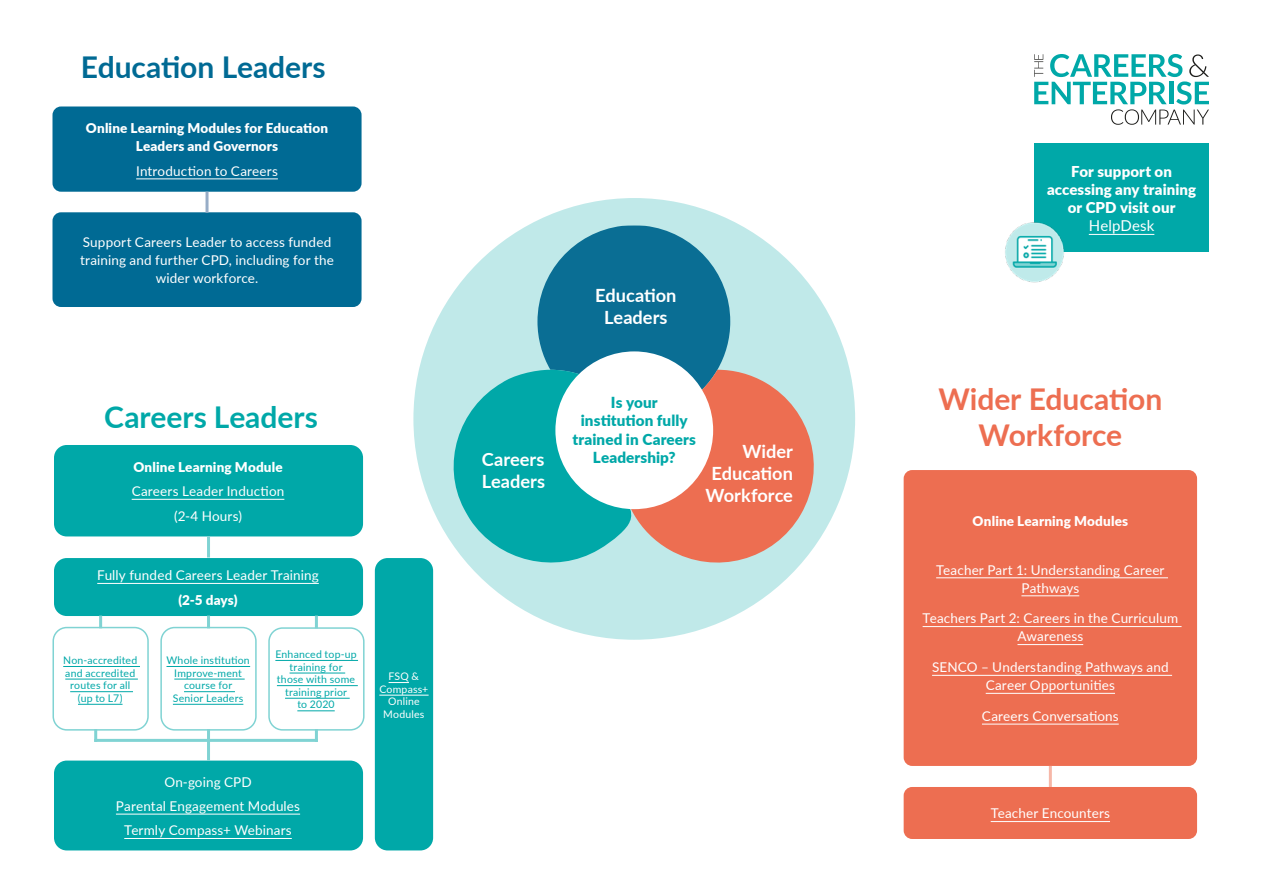
<style>
.page{position:relative;width:1263px;height:893px;background:#fff}
.page>*{position:absolute;margin:0;border:0;box-sizing:border-box;transform-origin:0 0}
.t1{font:700 30px/36px "Lato";color:#ed6e51;text-align:center}
.t2{font:700 30px "Lato";color:#006a94}
.t3{font:700 30px "Lato";color:#00a8a8}
.t4{font:700 18.15px/21.9px "Lato";color:#fff}
.t5{font:900 15.3px/18.3px "Lato";letter-spacing:.005em;color:#00a8a8;text-align:center}
.t6{font:900 15px/18px "Lato";letter-spacing:.005em;color:#fff;text-align:center}
.t7{font:15px "Lato";letter-spacing:.01em;color:#fff}
.t8{font:13.5px/18px "Lato";letter-spacing:.01em;color:#fff;text-align:center}
.t9{font:900 13.5px/18px "Lato";letter-spacing:.01em;color:#fff;text-align:center}
.t10{font:10.5px/12.6px "Lato";letter-spacing:.02em;color:#00a8a8;text-align:center}
.t11{font:10.5px/12.6px "Lato";letter-spacing:.02em;color:#fff;text-align:center}
</style>
<div class="page">
<svg style="left:1034px;top:54px;width:175px;height:71px"></svg>
<div style="left:54px;top:445px;width:309px;height:91px;background:#00a8a8;border-radius:13px"></div>
<hr style="left:132px;top:499px;width:152px;height:1px;background:#fff">
<div style="left:904px;top:787px;width:293px;height:52px;background:#ed6e51;border-radius:9px"></div>
<hr style="left:991px;top:821px;width:119px;height:1px;background:#fff">
<div style="left:904px;top:470px;width:293px;height:296px;background:#ed6e51;border-radius:9px"></div>
<hr style="left:936px;top:577px;width:232px;height:1px;background:#fff">
<hr style="left:1021px;top:595px;width:58px;height:1px;background:#fff">
<hr style="left:922px;top:626px;width:259px;height:1px;background:#fff">
<hr style="left:1017px;top:644px;width:66px;height:1px;background:#fff">
<hr style="left:932px;top:675px;width:240px;height:1px;background:#fff">
<hr style="left:986px;top:693px;width:129px;height:1px;background:#fff">
<hr style="left:982px;top:724px;width:137px;height:1px;background:#fff">
<div style="left:54px;top:558px;width:309px;height:58px;background:#00a8a8;border-radius:13px"></div>
<hr style="left:97px;top:583px;width:222px;height:1px;background:#fff">
<div style="left:53px;top:106px;width:309px;height:86px;background:#006a94;border-radius:9px"></div>
<hr style="left:136px;top:179px;width:142px;height:1px;background:#fff">
<div style="left:53px;top:212px;width:309px;height:95px;background:#006a94;border-radius:9px"></div>
<hr style="left:63px;top:666px;width:77px;height:1px;background:#00a8a8">
<hr style="left:65px;top:679px;width:73px;height:1px;background:#00a8a8">
<hr style="left:70px;top:691px;width:63px;height:1px;background:#00a8a8">
<hr style="left:78px;top:704px;width:45px;height:1px;background:#00a8a8">
<div style="left:53px;top:627px;width:96px;height:104px;border:2px solid #80d3d3;border-radius:14px"></div>
<hr style="left:166px;top:666px;width:84px;height:1px;background:#00a8a8">
<hr style="left:174px;top:679px;width:71px;height:1px;background:#00a8a8">
<hr style="left:184px;top:691px;width:51px;height:1px;background:#00a8a8">
<hr style="left:173px;top:704px;width:70px;height:1px;background:#00a8a8">
<div style="left:160px;top:627px;width:97px;height:104px;border:2px solid #80d3d3;border-radius:14px"></div>
<hr style="left:275px;top:660px;width:83px;height:1px;background:#00a8a8">
<hr style="left:290px;top:673px;width:55px;height:1px;background:#00a8a8">
<hr style="left:277px;top:685px;width:81px;height:1px;background:#00a8a8">
<hr style="left:285px;top:698px;width:65px;height:1px;background:#00a8a8">
<hr style="left:297px;top:711px;width:38px;height:1px;background:#00a8a8">
<div style="left:268px;top:627px;width:97px;height:104px;border:2px solid #80d3d3;border-radius:14px"></div>
<div style="left:375px;top:558px;width:58px;height:292px;background:#00a8a8;border-radius:13px"></div>
<svg style="left:389px;top:682px;width:20px;height:1px"></svg>
<hr style="left:379px;top:695px;width:50px;height:1px;background:#fff">
<div style="left:54px;top:761px;width:309px;height:89px;background:#00a8a8;border-radius:13px"></div>
<hr style="left:116px;top:814px;width:184px;height:1px;background:#fff">
<hr style="left:124px;top:838px;width:168px;height:1px;background:#fff">
<hr style="left:207px;top:536px;width:3px;height:21px;background:#80d3d3">
<hr style="left:206px;top:192px;width:3px;height:21px;background:#97adc7">
<hr style="left:1049px;top:766px;width:3px;height:21px;background:#f6b7a8">
<svg style="left:207px;top:615px;width:3px;height:13px"></svg>
<svg style="left:315px;top:615px;width:3px;height:13px"></svg>
<hr style="left:207px;top:739px;width:3px;height:22px;background:#80d3d3">
<svg style="left:207px;top:729px;width:3px;height:10px"></svg>
<hr style="left:94px;top:739px;width:224px;height:3px;background:#80d3d3">
<svg style="left:315px;top:729px;width:3px;height:10px"></svg>
<svg style="left:94px;top:729px;width:3px;height:13px"></svg>
<svg style="left:99px;top:615px;width:3px;height:13px"></svg>
<div style="left:1034px;top:144px;width:175px;height:108px;background:#00a8a8"></div>
<hr style="left:1089px;top:234px;width:65px;height:1px;background:#fff">
<div style="left:413px;top:198px;width:442px;height:442px;background:#c0e9e9;border-radius:50%"></div>
<svg style="left:441px;top:226px;width:386px;height:350px"></svg>
<div style="left:555px;top:351px;width:158px;height:158px;background:#fff;border-radius:50%"></div>
<img style="left:1005px;top:222px;width:59px;height:61px">
<h1 class="t2" style="left:81px;top:45px;width:246px">Education Leaders</h1>
<p class="t9" style="left:86px;top:119px;width:244px">Online Learning Modules for Education<br>Leaders and Governors</p>
<p class="t8" style="left:136px;top:161px;width:143px">Introduction to Careers</p>
<p class="t8" style="left:80px;top:233px;width:255px">Support Careers Leader to access funded training and further CPD, including for the wider workforce.</p>
<h1 class="t3" style="left:104px;top:395px;width:215px">Careers Leaders</h1>
<p class="t9" style="left:133px;top:457px;width:151px">Online Learning Module</p>
<p class="t8" style="left:132px;top:478px;width:154px;line-height:24.5px">Careers Leader Induction (2-4 Hours)</p>
<p class="t8" style="left:97px;top:566px;width:223px">Fully funded Careers Leader Training</p>
<p class="t9" style="left:179px;top:590px;width:60px">(2-5 days)</p>
<p class="t10" style="left:63px;top:653px;width:76px">Non-accredited and accredited routes for all (up to L7)</p>
<p class="t10" style="left:166px;top:653px;width:85px">Whole institution<br>Improve-ment course for<br>Senior Leaders</p>
<p class="t10" style="left:275px;top:647px;width:83px">Enhanced top-up training for those with some training prior<br>to 2020</p>
<p class="t8" style="left:116px;top:769px;width:186px;line-height:24.5px">On-going CPD<br>Parental Engagement Modules<br>Termly Compass+ Webinars</p>
<p class="t11" style="left:379px;top:669px;width:50px">FSQ &amp;<br>Compass+<br>Online<br>Modules</p>
<h2 class="t4" style="left:595px;top:284px;width:83px;text-align:center">Education<br>Leaders</h2>
<p class="t5" style="left:573px;top:393px;width:125px">Is your<br>institution fully trained in Careers<br>Leadership?</p>
<h2 class="t4" style="left:482px;top:448px;width:65px">Careers<br>Leaders</h2>
<h2 class="t4" style="left:705px;top:440px;width:89px;text-align:right">Wider<br>Education<br>Workforce</h2>
<p class="t6" style="left:1047px;top:162px;width:151px">For support on accessing any training or CPD visit our</p>
<p class="t7" style="left:1089px;top:215px;width:67px">HelpDesk</p>
<h1 class="t1" style="left:938px;top:380px;width:225px">Wider Education<br>Workforce</h1>
<p class="t9" style="left:972px;top:511px;width:157px">Online Learning Modules</p>
<p class="t8" style="left:936px;top:560px;width:230px">Teacher Part 1: Understanding Career<br>Pathways</p>
<p class="t8" style="left:923px;top:609px;width:257px">Teachers Part 2: Careers in the Curriculum<br>Awareness</p>
<p class="t8" style="left:932px;top:658px;width:238px">SENCO – Understanding Pathways and<br>Career Opportunities</p>
<p class="t8" style="left:982px;top:706px;width:138px">Careers Conversations</p>
<p class="t8" style="left:991px;top:804px;width:121px">Teacher Encounters</p>
</div>
